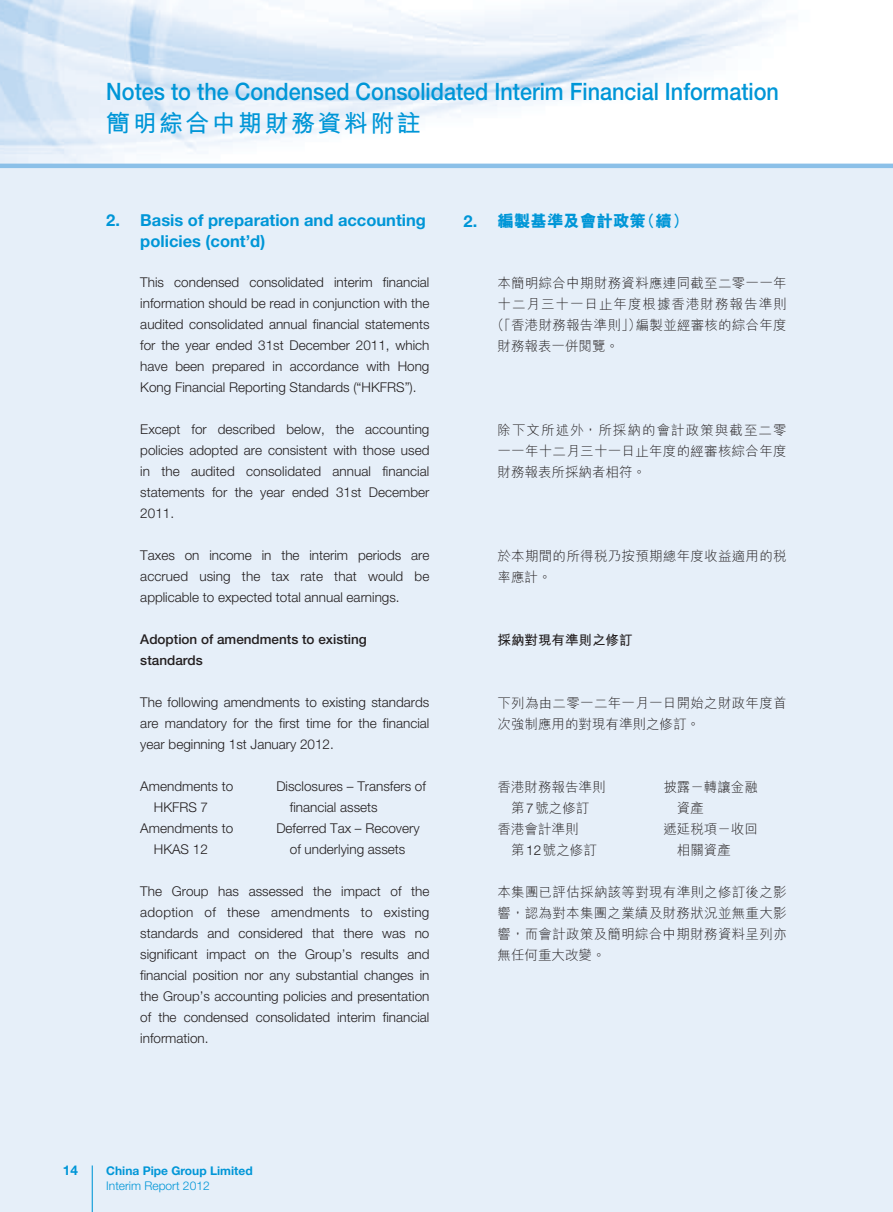
<style>
.page{position:relative;width:893px;height:1212px;background:#fff}
.page>*{position:absolute;margin:0;border:0;box-sizing:border-box;transform-origin:0 0}
.t1{font:500 24px/31.5px "Helvetica Neue LT Std";color:#0096d7;scale:.9 1}
.t2{font:700 16.5px/21px "Helvetica Neue LT Std";color:#0096d7}
.t3{font:16.5px "M Hei HK Xbold B5 pc H";color:#0096d7}
.t4{font:300 13.5px/21px "Helvetica Neue LT Std";color:#231f20;text-align:justify}
.t5{font:13.5px/21px "M Hei HK Light B5 pc H";letter-spacing:.02em;color:#231f20;text-align:justify}
.t6{font:500 13.5px/21px "Helvetica Neue LT Std";color:#231f20}
.t7{font:13.5px "M Hei HK Light B5 pc H";letter-spacing:.075em;color:#231f20}
.t8{font:13.5px "M Hei HK Light B5 pc H";color:#231f20}
.t9{font:13.5px "M Hei HK Bold B5 pc H";color:#231f20}
.t10{font:700 13.5px "Helvetica Neue LT Std";color:#0096d7}
.t11{font:700 12px/15px "Helvetica Neue LT Std";color:#0096d7}
.s1{font-family:"M Hei HK Bold B5 pc H";font-weight:400}
.s2{font-family:"Helvetica Neue LT Std";font-weight:700}
.s3{font-family:"Helvetica Neue LT Std";font-weight:300}
.s4{font-weight:300}
</style>
<div class="page">
<div style="left:0;top:165px;width:893px;height:1047px;background:#e6eff9"></div>
<hr style="left:92px;top:1165px;width:1px;height:47px;background:#0096d7">
<hr style="left:0;top:164px;width:893px;height:4px;background:#8bc0e8">
<p class="t1" style="left:106px;top:79px;width:749px">Notes to the Condensed Consolidated Interim Financial Information<span class="s1">簡明綜合中期財務資料附註</span></p>
<p class="t2" style="left:140px;top:212px;width:287px;text-indent:-34px">2. Basis of preparation and accounting policies (cont’d)</p>
<p class="t4" style="left:140px;top:273px;width:291px">This condensed consolidated interim financial information should be read in conjunction with the audited consolidated annual financial statements for the year ended 31st December 2011, which have been prepared in accordance with Hong Kong Financial Reporting Standards (“HKFRS”).</p>
<p class="t4" style="left:140px;top:420px;width:291px">Except for described below, the accounting policies adopted are consistent with those used in the audited consolidated annual financial statements for the year ended 31st December 2011.</p>
<p class="t4" style="left:140px;top:546px;width:291px">Taxes on income in the interim periods are accrued using the tax rate that would be applicable to expected total annual earnings.</p>
<p class="t6" style="left:140px;top:630px;width:228px">Adoption of amendments to existing standards</p>
<p class="t4" style="left:140px;top:693px;width:291px">The following amendments to existing standards are mandatory for the first time for the financial year beginning 1st January 2012.</p>
<p class="t4" style="left:140px;top:777px;width:95px">Amendments to</p>
<p class="t4" style="left:276px;top:777px;width:151px">Disclosures – Transfers of</p>
<p class="t4" style="left:154px;top:798px;width:56px">HKFRS 7</p>
<p class="t4" style="left:290px;top:798px;width:89px">financial assets</p>
<p class="t4" style="left:140px;top:819px;width:95px">Amendments to</p>
<p class="t4" style="left:276px;top:819px;width:145px">Deferred Tax – Recovery</p>
<p class="t4" style="left:154px;top:840px;width:56px">HKAS 12</p>
<p class="t4" style="left:290px;top:840px;width:117px">of underlying assets</p>
<p class="t4" style="left:140px;top:882px;width:291px">The Group has assessed the impact of the adoption of these amendments to existing standards and considered that there was no significant impact on the Group’s results and financial position nor any substantial changes in the Group’s accounting policies and presentation of the condensed consolidated interim financial information.</p>
<p class="t3" style="left:463px;top:215px;width:227px"><span class="s2">2.</span> 編製基準及會計政策（續）</p>
<p class="t5" style="left:497px;top:274px;width:291px">本簡明綜合中期財務資料應連同截至二零一一年</p>
<p class="t7" style="left:497px;top:299px;width:291px">十二月三十一日止年度根據香港財務報告準則</p>
<p class="t5" style="left:491px;top:316px;width:297px">（「香港財務報告準則」）編製並經審核的綜合年度</p>
<p class="t8" style="left:497px;top:341px;width:123px">財務報表一併閱覽。</p>
<p class="t5" style="left:497px;top:421px;width:291px">除下文所述外，所採納的會計政策與截至二零一一年十二月三十一日止年度的經審核綜合年度財務報表所採納者相符。</p>
<p class="t5" style="left:497px;top:547px;width:291px">於本期間的所得稅乃按預期總年度收益適用的稅率應計。</p>
<p class="t9" style="left:497px;top:635px;width:136px">採納對現有準則之修訂</p>
<p class="t5" style="left:497px;top:694px;width:291px">下列為由二零一二年一月一日開始之財政年度首次強制應用的對現有準則之修訂。</p>
<p class="t8" style="left:497px;top:782px;width:109px">香港財務報告準則</p>
<p class="t5" style="left:663px;top:778px;width:96px">披露－轉讓金融</p>
<p class="t5" style="left:511px;top:799px;width:80px">第<span class="s3">7</span>號之修訂</p>
<p class="t5" style="left:677px;top:799px;width:28px">資產</p>
<p class="t5" style="left:497px;top:820px;width:82px">香港會計準則</p>
<p class="t5" style="left:663px;top:820px;width:96px">遞延稅項－收回</p>
<p class="t5" style="left:511px;top:841px;width:87px">第<span class="s3">12</span>號之修訂</p>
<p class="t5" style="left:677px;top:841px;width:55px">相關資產</p>
<p class="t5" style="left:497px;top:883px;width:291px">本集團已評估採納該等對現有準則之修訂後之影響，認為對本集團之業績及財務狀況並無重大影響，而會計政策及簡明綜合中期財務資料呈列亦無任何重大改變。</p>
<p class="t10" style="left:63px;top:1166px;width:17px">14</p>
<p class="t11" style="left:106px;top:1165px;width:148px">China Pipe Group Limited<br><span class="s4">Interim Report 2012</span></p>
</div>
